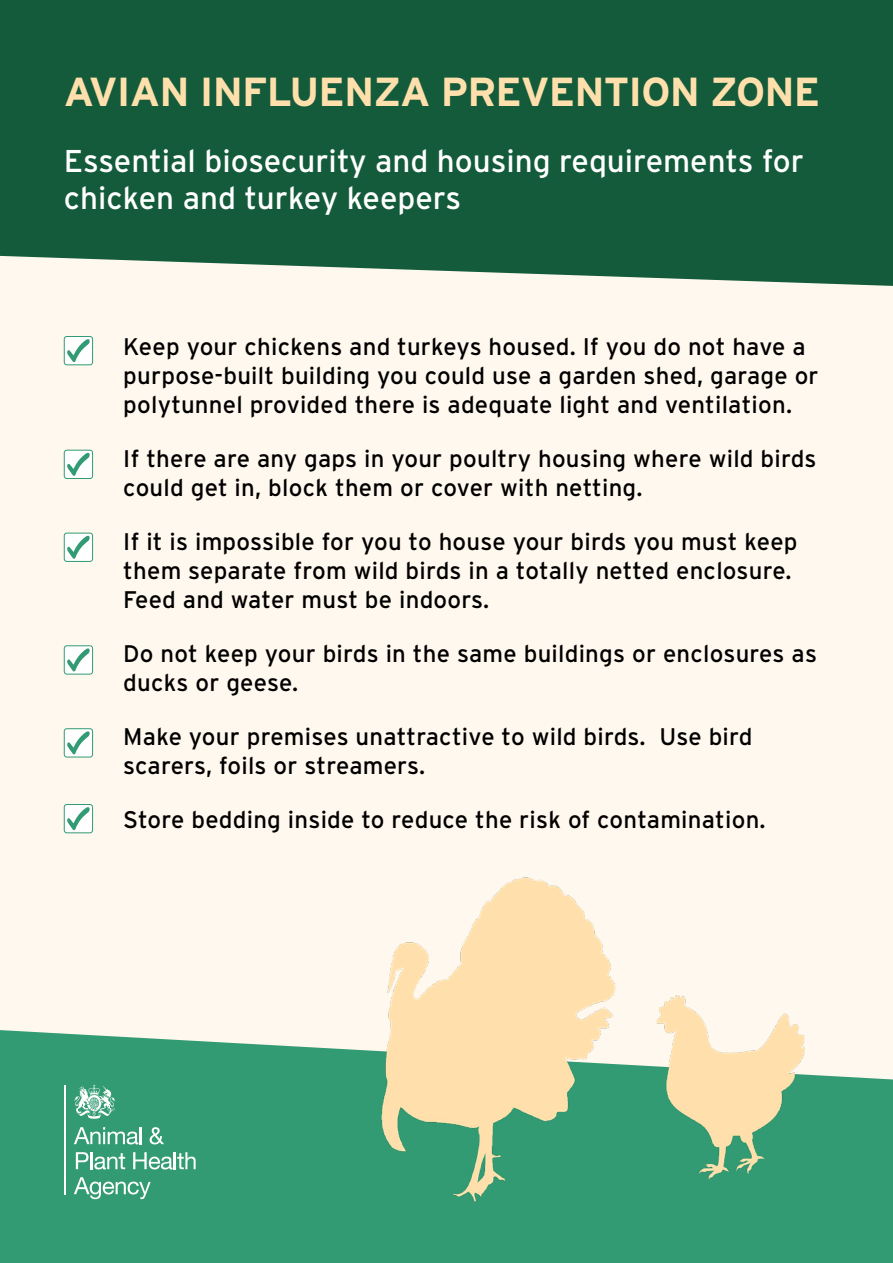
<style>
.page{position:relative;width:893px;height:1263px;background:#fff}
.page>*{position:absolute;margin:0;border:0;box-sizing:border-box;transform-origin:0 0}
.t1{font:700 40.5px "Interstate";letter-spacing:-.02em;color:#ffe0ac}
.t2{font:31.5px/37.5px "Interstate";color:#fff}
.t3{font:24px/28.8px "Interstate";letter-spacing:.01em;color:#000}
</style>
<div class="page">
<div style="left:0;top:113px;width:893px;height:1050px;background:#fff8ee"></div>
<div style="left:0;top:0;width:893px;height:286px;background:#135b3a"></div>
<div style="left:64px;top:450px;width:29px;height:28px;background:#fff;border-radius:3px"></div>
<div style="left:64px;top:450px;width:29px;height:29px;border:1px solid #329b73;border-radius:3px"></div>
<svg style="left:67px;top:453px;width:23px;height:23px"></svg>
<div style="left:64px;top:336px;width:29px;height:29px;background:#fff;border-radius:3px"></div>
<div style="left:64px;top:336px;width:29px;height:29px;border:1px solid #329b73;border-radius:3px"></div>
<svg style="left:67px;top:339px;width:23px;height:23px"></svg>
<div style="left:64px;top:533px;width:29px;height:28px;background:#fff;border-radius:3px"></div>
<div style="left:64px;top:533px;width:29px;height:29px;border:1px solid #329b73;border-radius:3px"></div>
<svg style="left:67px;top:536px;width:23px;height:23px"></svg>
<div style="left:64px;top:646px;width:29px;height:28px;background:#fff;border-radius:3px"></div>
<div style="left:64px;top:645px;width:29px;height:30px;border:1px solid #329b73;border-radius:3px"></div>
<svg style="left:67px;top:648px;width:23px;height:24px"></svg>
<div style="left:64px;top:804px;width:29px;height:29px;background:#fff;border-radius:3px"></div>
<div style="left:64px;top:804px;width:29px;height:29px;border:1px solid #329b73;border-radius:3px"></div>
<svg style="left:67px;top:807px;width:23px;height:23px"></svg>
<div style="left:64px;top:729px;width:29px;height:28px;background:#fff;border-radius:3px"></div>
<div style="left:64px;top:728px;width:29px;height:29px;border:1px solid #329b73;border-radius:3px"></div>
<svg style="left:67px;top:731px;width:23px;height:24px"></svg>
<div style="left:0;top:1030px;width:893px;height:233px;background:#329b73"></div>
<hr style="left:64px;top:1085px;width:2px;height:109px;background:#fff">
<svg style="left:74px;top:1085px;width:42px;height:34px"></svg>
<svg style="left:76px;top:1152px;width:49px;height:17px"></svg>
<svg style="left:133px;top:1152px;width:63px;height:17px"></svg>
<svg style="left:74px;top:1127px;width:68px;height:17px"></svg>
<svg style="left:150px;top:1127px;width:14px;height:17px"></svg>
<svg style="left:74px;top:1177px;width:77px;height:22px;background:#65b496"></svg>
<img style="left:662px;top:995px;width:153px;height:190px">
<img style="left:361px;top:877px;width:301px;height:337px">
<p class="t1" style="left:64px;top:69px;width:758px">AVIAN INFLUENZA PREVENTION ZONE</p>
<p class="t2" style="left:64px;top:142px;width:742px">Essential biosecurity and housing requirements for chicken and turkey keepers</p>
<p class="t3" style="left:123px;top:332px;width:697px">Keep your chickens and turkeys housed. If you do not have a purpose-built building you could use a garden shed, garage or polytunnel provided there is adequate light and ventilation.</p>
<p class="t3" style="left:123px;top:444px;width:695px">If there are any gaps in your poultry housing where wild birds could get in, block them or cover with netting.</p>
<p class="t3" style="left:123px;top:527px;width:676px">If it is impossible for you to house your birds you must keep them separate from wild birds in a totally netted enclosure.<br>Feed and water must be indoors.</p>
<p class="t3" style="left:123px;top:639px;width:695px">Do not keep your birds in the same buildings or enclosures as ducks or geese.</p>
<p class="t3" style="left:123px;top:722px;width:631px">Make your premises unattractive to wild birds. Use bird scarers, foils or streamers.</p>
<p class="t3" style="left:123px;top:805px;width:644px">Store bedding inside to reduce the risk of contamination.</p>
</div>
